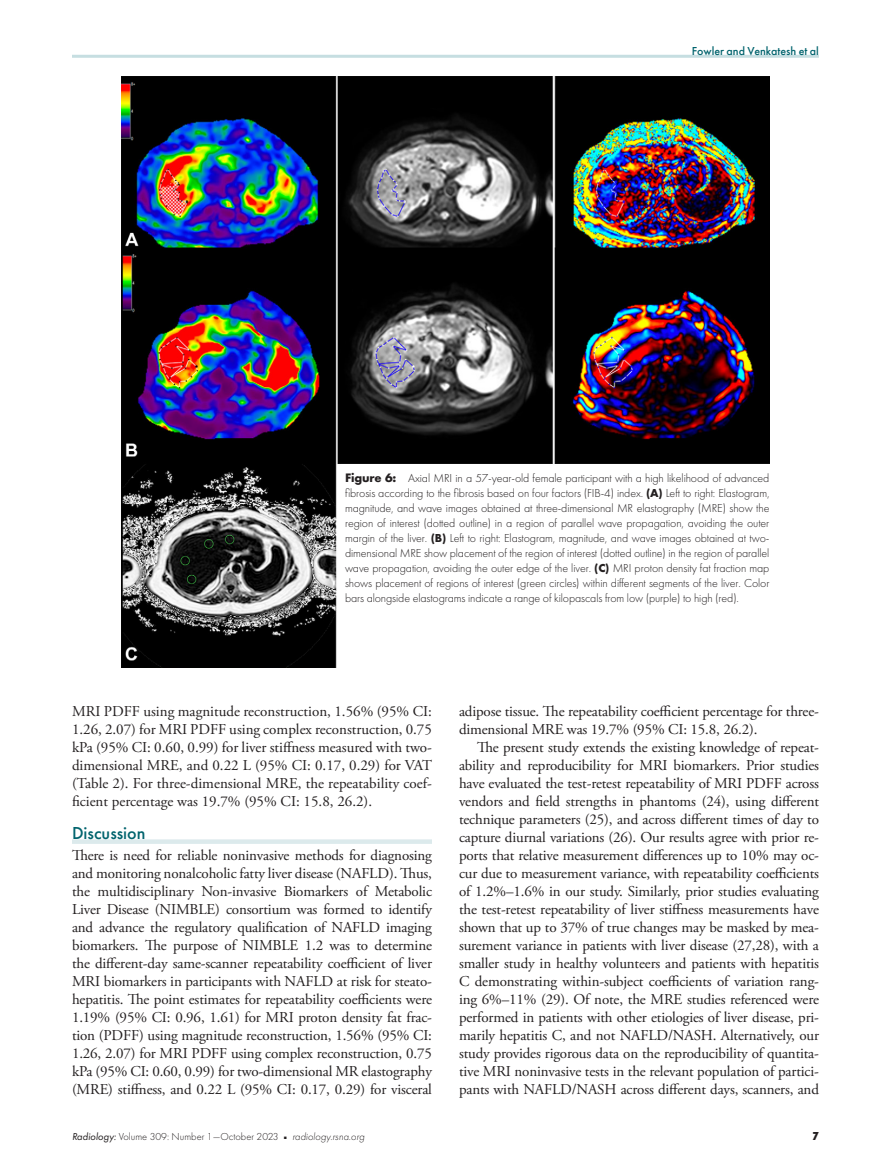
<style>
.page{position:relative;width:891px;height:1175px;background:#fff}
.page>*{position:absolute;margin:0;border:0;box-sizing:border-box;transform-origin:0 0}
.t1{font:500 18px "Futura PT";color:#00636d}
.t2{font:15px/18px "Adobe Garamond Pro";letter-spacing:-.01em;color:#231f20;text-align:justify}
.t3{font:300 12px/15px "Futura PT";letter-spacing:-.01em;color:#231f20;text-align:justify}
.t4{font:500 12px "Futura PT";color:#00636d}
.t5{font:800 12px "Futura PT Cond";color:#231f20}
.t6{font:300 10.5px "Futura PT";color:#231f20}
.s1{font-weight:700;font-size:12.75px}
.s2{font-weight:700}
.s3{font-weight:400;font-style:italic}
.s4{font-style:italic}
</style>
<div class="page">
<hr style="left:72px;top:55px;width:747px;height:3px;background:#c6dee1">
<div style="left:72px;top:839px;width:360px;height:5px;background:#dceaec"></div>
<img style="left:121px;top:76px;width:648px;height:591px">
<p class="t4" style="left:692px;top:44px;width:128px">Fowler and Venkatesh et al</p>
<p class="t3" style="left:345px;top:470px;width:426px"><span class="s1">Figure 6:</span> Axial MRI in a 57-year-old female participant with a high likelihood of advanced fibrosis according to the fibrosis based on four factors (FIB-4) index. <span class="s2">(A)</span> Left to right: Elastogram, magnitude, and wave images obtained at three-dimensional MR elastography (MRE) show the region of interest (dotted outline) in a region of parallel wave propagation, avoiding the outer margin of the liver. <span class="s2">(B)</span> Left to right: Elastogram, magnitude, and wave images obtained at two&shy;dimensional MRE show placement of the region of interest (dotted outline) in the region of parallel wave propagation, avoiding the outer edge of the liver. <span class="s2">(C)</span> MRI proton density fat fraction map shows placement of regions of interest (green circles) within different segments of the liver. Color bars alongside elastograms indicate a range of kilopascals from low (purple) to high (red).</p>
<p class="t2" style="left:72px;top:703px;width:362px">MRI PDFF using magnitude reconstruction, 1.56% (95% CI:<br>1.26, 2.07) for MRI PDFF using complex reconstruction, 0.75 kPa (95% CI: 0.60, 0.99) for liver stiffness measured with two&shy;dimensional MRE, and 0.22 L (95% CI: 0.17, 0.29) for VAT (Table 2). For three-dimensional MRE, the repeatability coef&shy;ficient percentage was 19.7% (95% CI: 15.8, 26.2).</p>
<p class="t1" style="left:72px;top:822px;width:75px">Discussion</p>
<p class="t2" style="left:72px;top:847px;width:362px">There is need for reliable noninvasive methods for diagnosing and monitoring nonalcoholic fatty liver disease (NAFLD). Thus, the multidisciplinary Non-invasive Biomarkers of Metabolic Liver Disease (NIMBLE) consortium was formed to identify and advance the regulatory qualification of NAFLD imaging biomarkers. The purpose of NIMBLE 1.2 was to determine the different-day same-scanner repeatability coefficient of liver MRI biomarkers in participants with NAFLD at risk for steato&shy;hepatitis. The point estimates for repeatability coefficients were 1.19% (95% CI: 0.96, 1.61) for MRI proton density fat frac&shy;tion (PDFF) using magnitude reconstruction, 1.56% (95% CI:<br>1.26, 2.07) for MRI PDFF using complex reconstruction, 0.75 kPa (95% CI: 0.60, 0.99) for two-dimensional MR elastography (MRE) stiffness, and 0.22 L (95% CI: 0.17, 0.29) for visceral</p>
<p class="t2" style="left:459px;top:703px;width:362px">adipose tissue. The repeatability coefficient percentage for three&shy;dimensional MRE was 19.7% (95% CI: 15.8, 26.2).</p>
<p class="t2" style="left:459px;top:739px;width:362px;text-indent:18px">The present study extends the existing knowledge of repeat&shy;ability and reproducibility for MRI biomarkers. Prior studies have evaluated the test-retest repeatability of MRI PDFF across vendors and field strengths in phantoms (24), using different technique parameters (25), and across different times of day to capture diurnal variations (26). Our results agree with prior re&shy;ports that relative measurement differences up to 10% may oc&shy;cur due to measurement variance, with repeatability coefficients of 1.2%–1.6% in our study. Similarly, prior studies evaluating the test-retest repeatability of liver stiffness measurements have shown that up to 37% of true changes may be masked by mea&shy;surement variance in patients with liver disease (27,28), with a smaller study in healthy volunteers and patients with hepatitis C demonstrating within-subject coefficients of variation rang&shy;ing 6%–11% (29). Of note, the MRE studies referenced were performed in patients with other etiologies of liver disease, pri&shy;marily hepatitis C, and not NAFLD/NASH. Alternatively, our study provides rigorous data on the reproducibility of quantita&shy;tive MRI noninvasive tests in the relevant population of partici&shy;pants with NAFLD/NASH across different days, scanners, and</p>
<p class="t6" style="left:72px;top:1131px;width:294px"><span class="s3">Radiology:</span> Volume 309: Number 1—October 2023 <sup>■</sup> <span class="s4">radiology.rsna.org</span></p>
<p class="t5" style="left:813px;top:1129px;width:8px">7</p>
</div>
